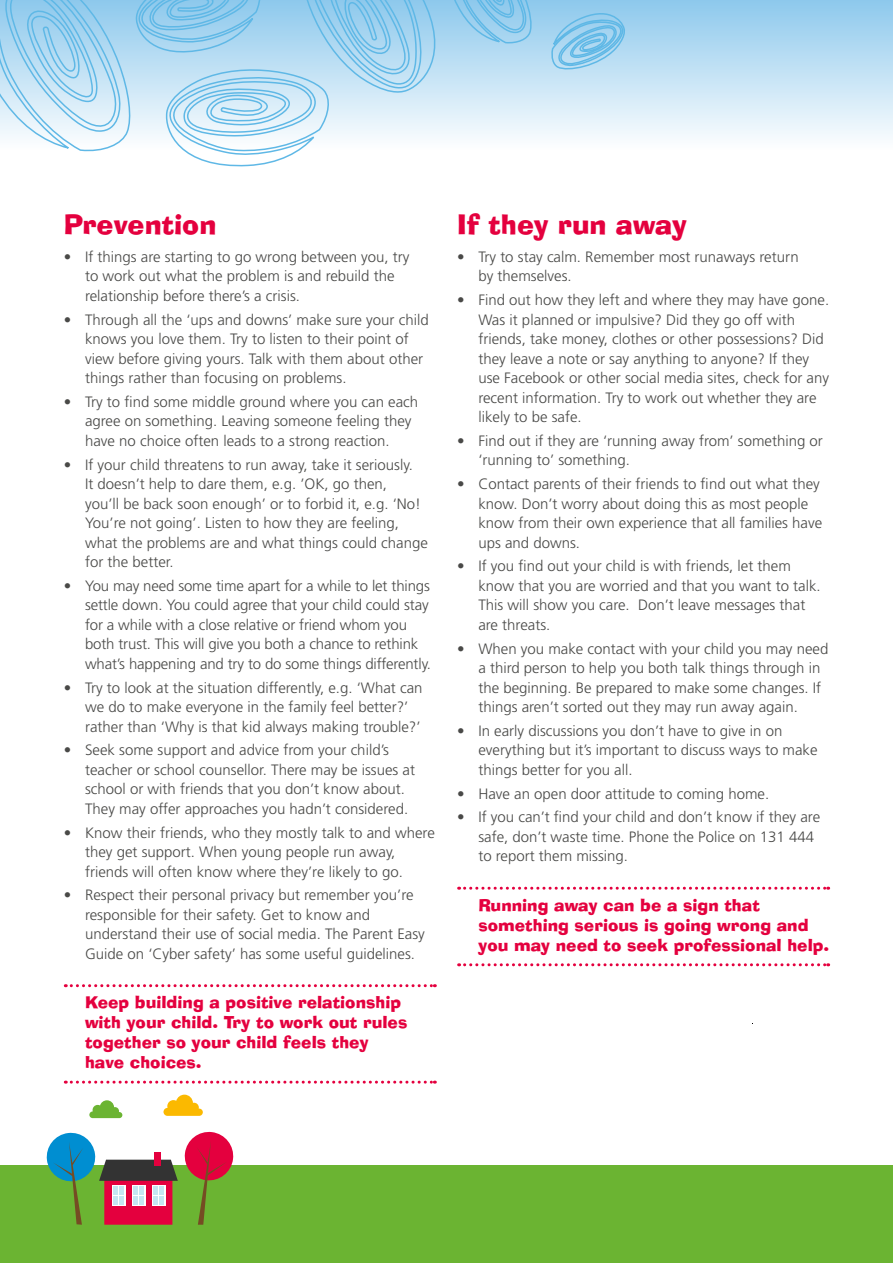
<style>
.page{position:relative;width:893px;height:1263px;background:#fff}
.page>*{position:absolute;margin:0;border:0;box-sizing:border-box;transform-origin:0 0}
.t1{font:27px "Ad Lib BT";color:#e4003e}
.t2{font:16.5px/19.8px "Ad Lib BT";color:#e4003e}
.t3{font:300 15px/19.5px "Frutiger LT Std";color:#494947}
</style>
<div class="page">
<div style="left:0;top:1165px;width:893px;height:98px;background:#6bb432"></div>
<div style="left:0;top:0;width:893px;height:151px;background:linear-gradient(to bottom,#8dc8ec,#fefefe)"></div>
<svg style="left:0;top:0;width:626px;height:167px"></svg>
<svg style="left:65px;top:984px;width:370px;height:3px"></svg>
<svg style="left:65px;top:1080px;width:370px;height:3px"></svg>
<svg style="left:459px;top:887px;width:370px;height:3px"></svg>
<svg style="left:459px;top:963px;width:370px;height:3px"></svg>
<svg style="left:46px;top:1131px;width:188px;height:94px"></svg>
<svg style="left:163px;top:1095px;width:40px;height:21px"></svg>
<svg style="left:89px;top:1100px;width:33px;height:18px"></svg>
<h1 class="t1" style="left:64px;top:207px;width:154px">Prevention</h1>
<p class="t3" style="left:85px;top:247px;width:326px;text-indent:-21px">• If things are starting to go wrong between you, try to work out what the problem is and rebuild the relationship before there’s a crisis.</p>
<p class="t3" style="left:85px;top:310px;width:345px;text-indent:-21px">• Through all the ‘ups and downs’ make sure your child knows you love them. Try to listen to their point of view before giving yours. Talk with them about other things rather than focusing on problems.</p>
<p class="t3" style="left:85px;top:392px;width:335px;text-indent:-21px">• Try to find some middle ground where you can each agree on something. Leaving someone feeling they have no choice often leads to a strong reaction.</p>
<p class="t3" style="left:85px;top:455px;width:344px;text-indent:-21px">• If your child threatens to run away, take it seriously.<br>It doesn’t help to dare them, e.g. ’OK, go then,<br>you’ll be back soon enough’ or to forbid it, e.g. ‘No!<br>You’re not going’. Listen to how they are feeling, what the problems are and what things could change for the better.</p>
<p class="t3" style="left:85px;top:576px;width:347px;text-indent:-21px">• You may need some time apart for a while to let things settle down. You could agree that your child could stay for a while with a close relative or friend whom you both trust. This will give you both a chance to rethink what’s happening and try to do some things differently.</p>
<p class="t3" style="left:85px;top:678px;width:339px;text-indent:-21px">• Try to look at the situation differently, e.g. ‘What can we do to make everyone in the family feel better?’ rather than ‘Why is that kid always making trouble?’</p>
<p class="t3" style="left:85px;top:741px;width:332px;text-indent:-21px">• Seek some support and advice from your child’s teacher or school counsellor. There may be issues at school or with friends that you don’t know about.<br>They may offer approaches you hadn’t considered.</p>
<p class="t3" style="left:85px;top:823px;width:351px;text-indent:-21px">• Know their friends, who they mostly talk to and where they get support. When young people run away, friends will often know where they’re likely to go.</p>
<p class="t3" style="left:85px;top:886px;width:341px;text-indent:-21px">• Respect their personal privacy but remember you’re responsible for their safety. Get to know and understand their use of social media. The Parent Easy Guide on ‘Cyber safety’ has some useful guidelines.</p>
<p class="t2" style="left:85px;top:993px;width:324px">Keep building a positive relationship with your child. Try to work out rules together so your child feels they have choices.</p>
<h1 class="t1" style="left:457px;top:207px;width:231px">If they run away</h1>
<p class="t3" style="left:478px;top:247px;width:322px;text-indent:-21px">• Try to stay calm. Remember most runaways return by themselves.</p>
<p class="t3" style="left:478px;top:290px;width:352px;text-indent:-21px">• Find out how they left and where they may have gone.<br>Was it planned or impulsive? Did they go off with friends, take money, clothes or other possessions? Did they leave a note or say anything to anyone? If they use Facebook or other social media sites, check for any recent information. Try to work out whether they are likely to be safe.</p>
<p class="t3" style="left:478px;top:431px;width:346px;text-indent:-21px">• Find out if they are ‘running away from’ something or ‘running to’ something.</p>
<p class="t3" style="left:478px;top:474px;width:345px;text-indent:-21px">• Contact parents of their friends to find out what they know. Don’t worry about doing this as most people know from their own experience that all families have ups and downs.</p>
<p class="t3" style="left:478px;top:557px;width:344px;text-indent:-21px">• If you find out your child is with friends, let them know that you are worried and that you want to talk.<br>This will show you care. Don’t leave messages that are threats.</p>
<p class="t3" style="left:478px;top:639px;width:352px;text-indent:-21px">• When you make contact with your child you may need a third person to help you both talk things through in the beginning. Be prepared to make some changes. If things aren’t sorted out they may run away again.</p>
<p class="t3" style="left:478px;top:721px;width:341px;text-indent:-21px">• In early discussions you don’t have to give in on everything but it’s important to discuss ways to make things better for you all.</p>
<p class="t3" style="left:457px;top:784px;width:314px">• Have an open door attitude to coming home.</p>
<p class="t3" style="left:478px;top:808px;width:343px;text-indent:-21px">• If you can’t find your child and don’t know if they are safe, don’t waste time. Phone the Police on 131 444 to report them missing.</p>
<p class="t2" style="left:478px;top:895px;width:352px">Running away can be a sign that something serious is going wrong and you may need to seek professional help.</p>
</div>
